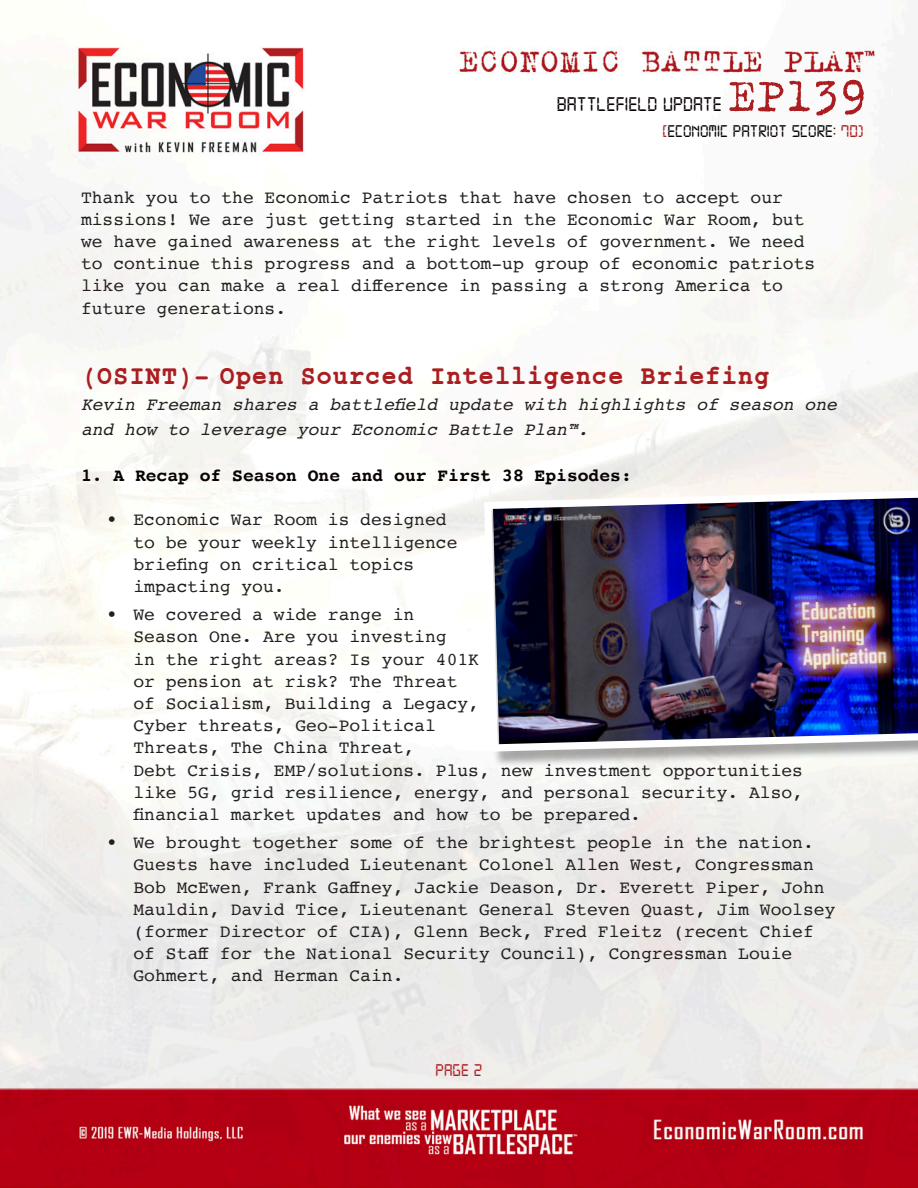
<style>
.page{position:relative;width:918px;height:1188px;background:#fff}
.page>*{position:absolute;margin:0;border:0;box-sizing:border-box;transform-origin:0 0}
.t1{font:51px "Trixie";color:#aa1e21}
.Main_Body{font:700 27px "Courier Final Draft";color:#aa1e21}
.t2{font:21px "Digital 7";color:#080302}
.Main_Body-2{font:18px/22.2px "Courier";color:#231f20}
.Main_Body-3{font:italic 18px/25.2px "Courier";color:#231f20}
.Main_Body-4{font:700 18px "Courier";color:#080302}
.t3{font:18px "Digital 7";color:#080302}
.t4{font:18px "Digital 7";color:#aa1e21}
.s1{color:#aa1e21}
</style>
<div class="page">
<img style="left:0;top:35px;width:918px;height:1153px">
<div style="left:486px;top:493px;width:432px;height:274px;background:#231f20;opacity:.4"></div>
<img style="left:480px;top:487px;width:438px;height:268px">
<h1 class="t1" style="left:728px;top:62px;width:142px">EP139</h1>
<p class="t3" style="left:662px;top:123px;width:203px"><span class="s1">[</span>ECONOMIC PATRIOT SCORE: <span class="s1">70)</span></p>
<p class="t2" style="left:557px;top:95px;width:167px">BATTLEFIELD UPDATE</p>
<p class="Main_Body-2" style="left:81px;top:185px;width:736px">Thank you to the Economic Patriots that have chosen to accept our missions! We are just getting started in the Economic War Room, but we have gained awareness at the right levels of government. We need to continue this progress and a bottom-up group of economic patriots like you can make a real difference in passing a strong America to future generations.</p>
<p class="Main_Body" style="left:81px;top:361px;width:690px">(OSINT)– Open Sourced Intelligence Briefing</p>
<p class="Main_Body-3" style="left:81px;top:391px;width:757px">Kevin Freeman shares a battlefield update with highlights of season one and how to leverage your Economic Battle Plan™.</p>
<p class="Main_Body-4" style="left:81px;top:461px;width:552px">1. A Recap of Season One and our First 38 Episodes:</p>
<p class="Main_Body-2" style="left:134px;top:508px;width:326px;text-indent:-27px">• Economic War Room is designed to be your weekly intelligence briefing on critical topics impacting you.</p>
<p class="Main_Body-2" style="left:134px;top:603px;width:671px;text-indent:-27px">• We covered a wide range in<br>Season One. Are you investing<br>in the right areas? Is your 401K<br>or pension at risk? The Threat<br>of Socialism, Building a Legacy,<br>Cyber threats, Geo-Political<br>Threats, The China Threat,<br>Debt Crisis, EMP/solutions. Plus, new investment opportunities like 5G, grid resilience, energy, and personal security. Also, financial market updates and how to be prepared.</p>
<p class="Main_Body-2" style="left:134px;top:831px;width:703px;text-indent:-27px">• We brought together some of the brightest people in the nation.<br>Guests have included Lieutenant Colonel Allen West, Congressman Bob McEwen, Frank Gaffney, Jackie Deason, Dr. Everett Piper, John Mauldin, David Tice, Lieutenant General Steven Quast, Jim Woolsey (former Director of CIA), Glenn Beck, Fred Fleitz (recent Chief of Staff for the National Security Council), Congressman Louie Gohmert, and Herman Cain.</p>
<p class="t4" style="left:436px;top:1062px;width:48px">PAGE 2</p>
</div>
